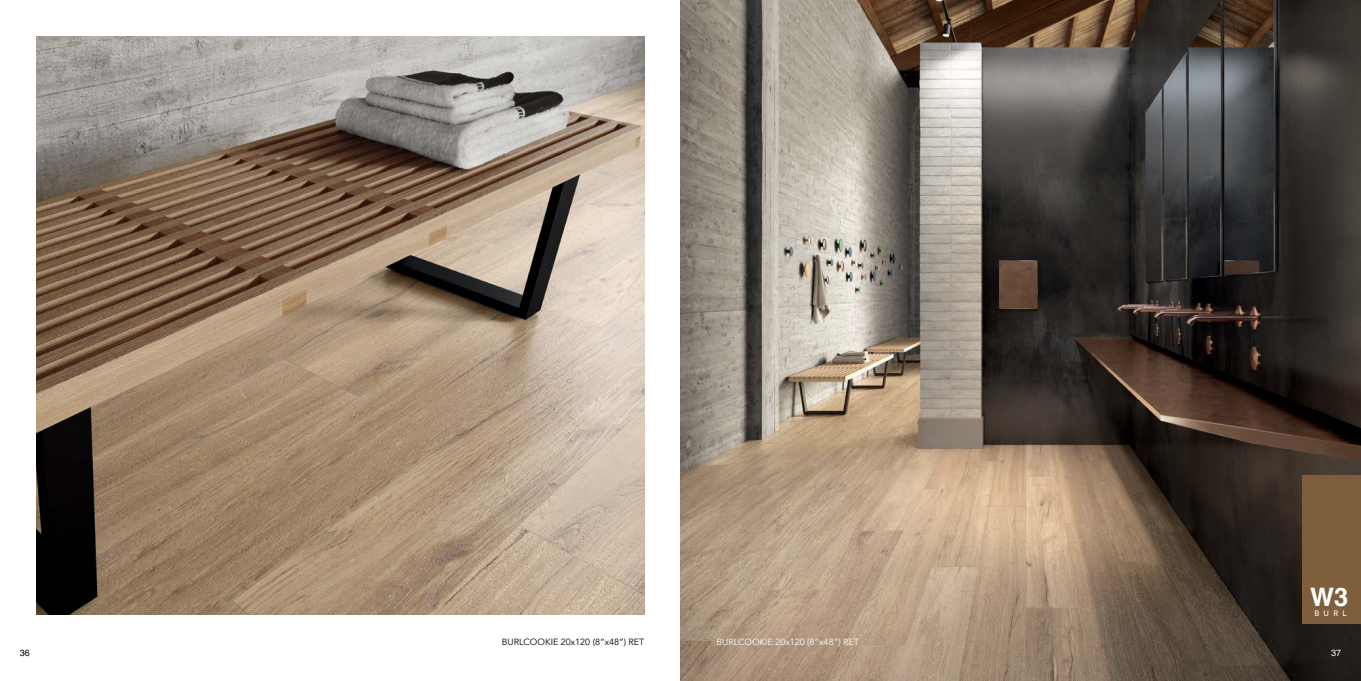
<style>
.page{position:relative;width:1361px;height:681px;background:#fff}
.page>*{position:absolute;margin:0;border:0;box-sizing:border-box;transform-origin:0 0}
.t1{font:700 25.4px "Helvetica";color:#fff}
.t2{font:9px "Avenir";color:#fff}
.t3{font:9px "Avenir";color:#000}
.t4{font:9px "Helvetica LT Std";color:#000}
.t5{font:9px "Helvetica LT Std";color:#fff}
.t6{font:500 7.9px "Avenir";color:#fff}
</style>
<div class="page">
<img style="left:680px;top:0;width:681px;height:680px">
<div style="left:1302px;top:475px;width:59px;height:149px;background:#7e5e3d"></div>
<img style="left:36px;top:36px;width:608px;height:578px">
<p class="t3" style="left:502px;top:636px;width:144px">BURLCOOKIE 20x120 (8”x48”) RET</p>
<p class="t2" style="left:716px;top:636px;width:144px">BURLCOOKIE 20x120 (8”x48”) RET</p>
<h1 class="t1" style="left:1310px;top:576px;width:40px">W3</h1>
<p class="t6" style="left:1314px;top:606px;width:34px">BURL</p>
<p class="t4" style="left:20px;top:647px;width:12px">36</p>
<p class="t5" style="left:1331px;top:647px;width:12px">37</p>
</div>
